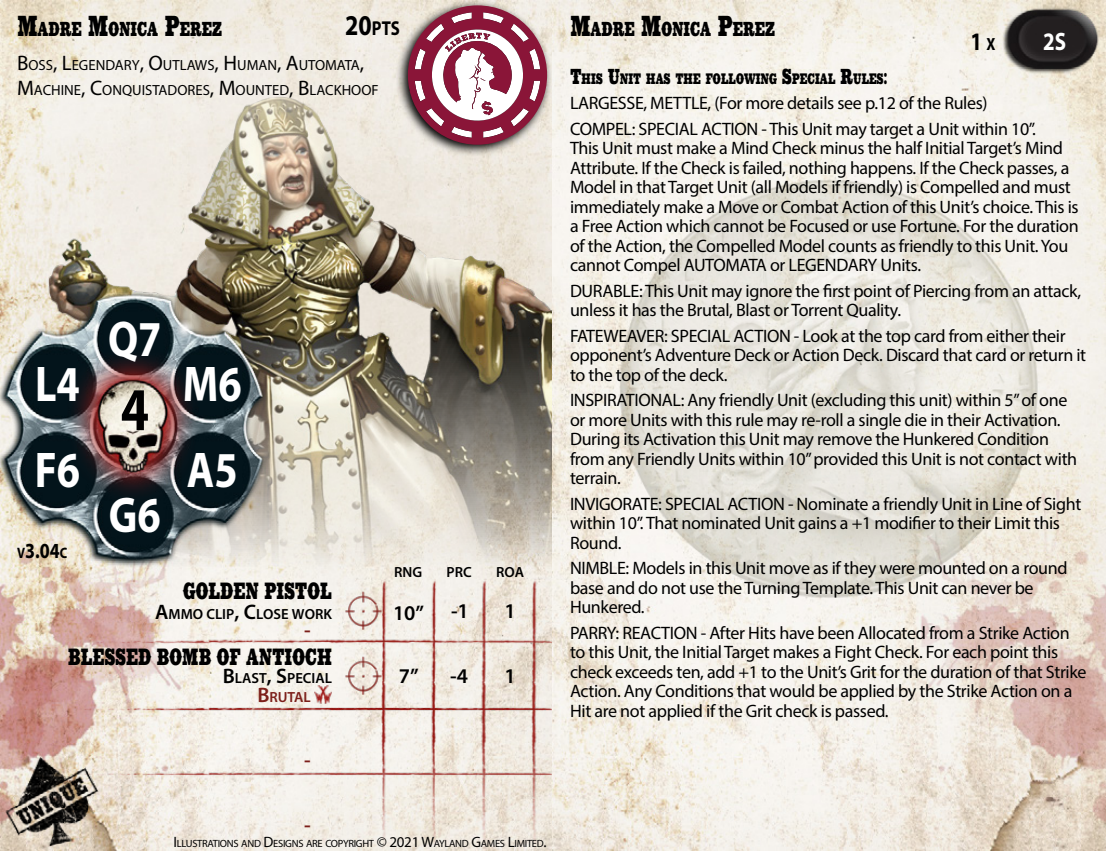
<style>
.page{position:relative;width:1106px;height:851px;background:#fff}
.page>*{position:absolute;margin:0;border:0;box-sizing:border-box;transform-origin:0 0}
.t1{font:700 61.2px "Myriad Pro";color:#000;scale:.83 1}
.t2{font:700 50.4px/86.4px "Myriad Pro";color:#fff;scale:.83 1}
.t3{font:700 25.2px "Myriad Pro";color:#000;scale:.83 1}
.t4{font:700 25.2px "Myriad Pro";color:#fff;scale:.83 1}
.t5{font:23.4px "Cowboy Western";letter-spacing:-.03em;color:#000;scale:.67 1}
.t6{font:700 21.6px "Myriad Pro";color:#000;scale:.83 1}
.t7{font:600 21px "Myriad Pro";color:#000}
.t8{font:600 21px "Myriad Pro";color:#000}
.t9{font:600 21px "Myriad Pro";color:#7c1f1a}
.t10{font:20.1px "Cowboy Western";letter-spacing:-.045em;color:#000;scale:.67 1}
.t11{font:700 20.1px "Myriad Pro";color:#000;scale:.83 1}
.t12{font:18px/19.5px "Myriad Pro";letter-spacing:-.02em;color:#000}
.t13{font:15px "Cowboy Western";letter-spacing:-.045em;color:#000;scale:.67 1}
.t14{font:14.7px/25.2px "Myriad Pro";color:#000}
.t15{font:600 14.7px "Myriad Pro";color:#000}
.t16{font:600 14.7px "Myriad Pro";color:#000}
.t17{font:600 14.7px "Myriad Pro";color:#7c1f1a}
.t18{font:10.5px "Myriad Pro";letter-spacing:-.03em;color:#000}
.s1{font-size:28.8px}
.s2{font-size:21px}
.s3{font-size:15px}
.s4{font-style:inherit}
.s5{font-size:17.7px}
.s6{font-size:21.6px}
</style>
<div class="page">
<img style="left:0;top:0;width:553px;height:850px">
<img style="left:59px;top:524px;width:494px;height:326px">
<img style="left:0;top:281px;width:287px;height:304px">
<svg style="left:396px;top:0;width:157px;height:156px;background:#ddd8ce"></svg>
<svg style="left:408px;top:5px;width:139px;height:140px"></svg>
<img style="left:344px;top:591px;width:38px;height:38px">
<img style="left:344px;top:656px;width:38px;height:38px">
<img style="left:312px;top:683px;width:21px;height:22px">
<img style="left:6px;top:756px;width:92px;height:89px">
<img style="left:553px;top:0;width:553px;height:850px">
<p class="t10" style="left:17px;top:14px;width:308px"><span class="s1">M</span>ADRE <span class="s1">M</span>ONICA <span class="s1">P</span>EREZ</p>
<p class="t11" style="left:345px;top:15px;width:67px"><span class="s1">20</span>PTS</p>
<p class="t14" style="left:17px;top:52px;width:349px"><span class="s2">B</span>OSS<span class="s2">, L</span>EGENDARY<span class="s2">, O</span>UTLAWS<span class="s2">, H</span>UMAN<span class="s2">, A</span>UTOMATA<span class="s2">,<br>M</span>ACHINE<span class="s2">, C</span>ONQUISTADORES<span class="s2">, M</span>OUNTED<span class="s2">, B</span>LACKHOOF</p>
<h2 class="t2" style="left:35px;top:339px;width:56px">L4<br>F6</h2>
<p class="t6" style="left:17px;top:536px;width:62px"><span class="s3">V</span>3.04<span class="s3">C</span></p>
<h2 class="t2" style="left:108px;top:294px;width:66px">Q7</h2>
<h1 class="t1" style="left:121px;top:369px;width:36px">4</h1>
<h2 class="t2" style="left:109px;top:470px;width:64px">G6</h2>
<h2 class="t2" style="left:183px;top:339px;width:72px">M6<br>A5</h2>
<p class="t15" style="left:394px;top:563px;width:30px">RNG</p>
<p class="t15" style="left:446px;top:563px;width:27px">PRC</p>
<p class="t15" style="left:496px;top:563px;width:29px">ROA</p>
<p class="t5" style="left:183px;top:574px;width:224px">GOLDEN PISTOL</p>
<p class="t16" style="left:155px;top:604px;width:178px"><span class="s2">A</span>MMO CLIP<span class="s2">,</span> <span class="s2">C</span>LOSE WORK</p>
<p class="t8" style="left:451px;top:597px;width:19px">-1</p>
<p class="t7" style="left:504px;top:597px;width:13px">1</p>
<p class="t9" style="left:304px;top:616px;width:8px">-</p>
<p class="t5" style="left:68px;top:639px;width:396px">BLESSED BOMB OF ANTIOCH</p>
<p class="t15" style="left:223px;top:669px;width:111px"><span class="s2">B</span>LAST<span class="s2">, S</span>PECIAL</p>
<p class="t7" style="left:399px;top:663px;width:21px">7”</p>
<p class="t7" style="left:450px;top:663px;width:19px">-4</p>
<p class="t7" style="left:504px;top:663px;width:13px">1</p>
<p class="t17" style="left:257px;top:687px;width:55px"><span class="s2">B</span>RUTAL</p>
<p class="t8" style="left:393px;top:599px;width:33px">10<span class="s4">”</span></p>
<p class="t9" style="left:304px;top:746px;width:8px">-</p>
<p class="t10" style="left:570px;top:14px;width:308px"><span class="s1">M</span>ADRE <span class="s1">M</span>ONICA <span class="s1">P</span>EREZ</p>
<h3 class="t3" style="left:970px;top:25px;width:32px">1 <span class="s5">X</span></h3>
<h3 class="t4" style="left:1043px;top:25px;width:27px">2S</h3>
<p class="t13" style="left:570px;top:67px;width:475px"><span class="s6">T</span>HIS <span class="s6">U</span>NIT HAS THE FOLLOWING <span class="s6">S</span>PECIAL <span class="s6">R</span>ULES<span class="s6">:</span></p>
<p class="t12" style="left:570px;top:90px;width:467px;line-height:25.5px">LARGESSE, METTLE, (For more details see p.12 of the Rules)<br>COMPEL: SPECIAL ACTION - This Unit may target a Unit within 10”.</p>
<p class="t12" style="left:570px;top:138px;width:510px">This Unit must make a Mind Check minus the half Initial Target’s Mind Attribute. If the Check is failed, nothing happens. If the Check passes, a Model in that Target Unit (all Models if friendly) is Compelled and must immediately make a Move or Combat Action of this Unit’s choice. This is a Free Action which cannot be Focused or use Fortune. For the duration of the Action, the Compelled Model counts as friendly to this Unit. You cannot Compel AUTOMATA or LEGENDARY Units.</p>
<p class="t12" style="left:570px;top:280px;width:512px">DURABLE: This Unit may ignore the first point of Piercing from an attack, unless it has the Brutal, Blast or Torrent Quality.</p>
<p class="t12" style="left:570px;top:325px;width:518px">FATEWEAVER: SPECIAL ACTION - Look at the top card from either their opponent’s Adventure Deck or Action Deck. Discard that card or return it to the top of the deck.</p>
<p class="t12" style="left:570px;top:390px;width:509px">INSPIRATIONAL: Any friendly Unit (excluding this unit) within 5” of one or more Units with this rule may re-roll a single die in their Activation.<br>During its Activation this Unit may remove the Hunkered Condition from any Friendly Units within 10” provided this Unit is not contact with terrain.</p>
<p class="t12" style="left:570px;top:493px;width:513px">INVIGORATE: SPECIAL ACTION - Nominate a friendly Unit in Line of Sight within 10”. That nominated Unit gains a +1 modifier to their Limit this<br>Round.</p>
<p class="t12" style="left:570px;top:558px;width:499px">NIMBLE: Models in this Unit move as if they were mounted on a round base and do not use the Turning Template. This Unit can never be<br>Hunkered.</p>
<p class="t12" style="left:570px;top:622px;width:518px">PARRY: REACTION - After Hits have been Allocated from a Strike Action to this Unit, the Initial Target makes a Fight Check. For each point this check exceeds ten, add +1 to the Unit’s Grit for the duration of that Strike Action. Any Conditions that would be applied by the Strike Action on a Hit are not applied if the Grit check is passed.</p>
<p class="t9" style="left:304px;top:811px;width:8px">-</p>
<p class="t18" style="left:174px;top:836px;width:374px"><span class="s3">I</span>LLUSTRATIONS AND <span class="s3">D</span>ESIGNS ARE COPYRIGHT <span class="s3">© 2021 W</span>AYLAND <span class="s3">G</span>AMES <span class="s3">L</span>IMITED<span class="s3">.</span></p>
</div>
